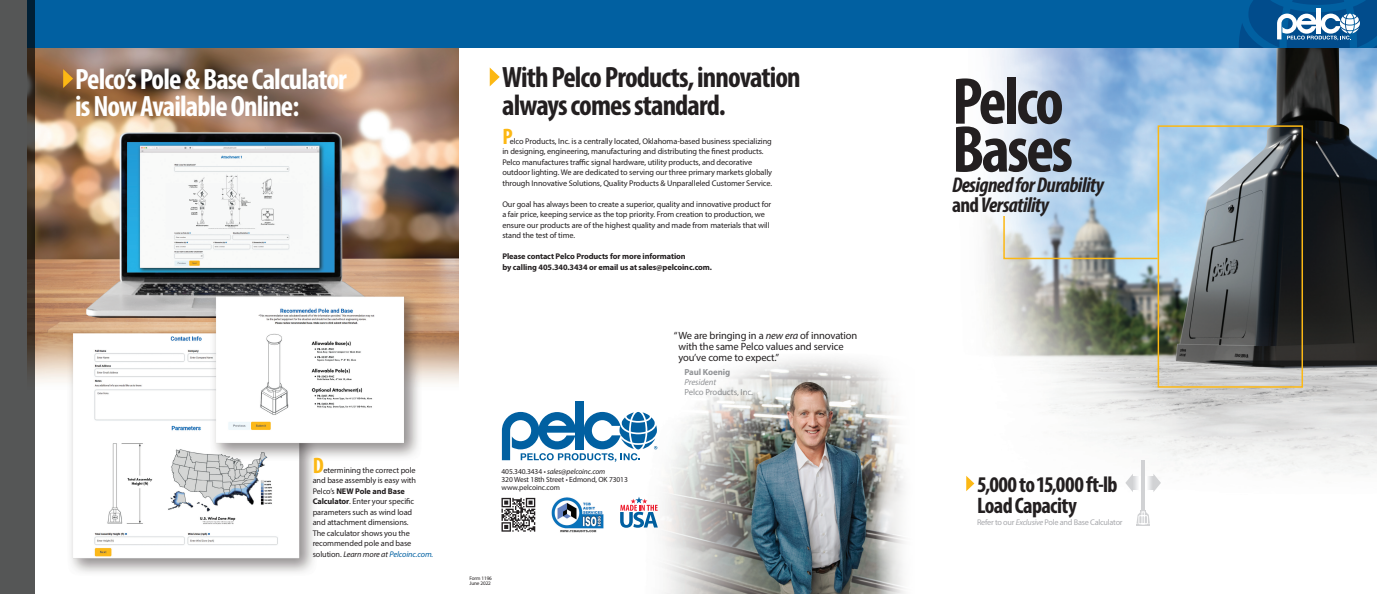
<style>
.page{position:relative;width:1377px;height:594px;background:#fff}
.page>*{position:absolute;margin:0;border:0;box-sizing:border-box;transform-origin:0 0}
.PART{font:700 condensed 66.75px "Myriad Pro";letter-spacing:-.04em;color:#231f20}
.t1{font:700 condensed 29.47px "Myriad Pro";letter-spacing:-.03em;color:#231f20}
.NEW_SUB{font:700 condensed 29.47px "Myriad Pro";letter-spacing:-.03em;color:#fff}
.t2{font:700 condensed 22.5px "Myriad Pro";letter-spacing:-.03em;color:#231f20}
.BODY{font:700 condensed 22.5px "Myriad Pro";color:#fcb814}
.PART-2{font:italic 700 condensed 21.38px "Myriad Pro";letter-spacing:-.03em;color:#231f20}
.t3{font:10.5px/11.2px "Myriad Pro";letter-spacing:-.01em;color:#231f20}
.t4{font:8.77px "Myriad Pro";letter-spacing:-.01em;color:#939598}
.t5{font:700 8.77px "Myriad Pro";letter-spacing:-.01em;color:#939598}
.t6{font:italic 8.77px "Myriad Pro";letter-spacing:-.01em;color:#939598}
.BODY-2{font:8.25px/10.5px "Myriad Pro";letter-spacing:-.01em;color:#231f20}
.t7{font:700 8.25px "Myriad Pro";letter-spacing:-.01em;color:#231f20}
.t8{font:8.25px "Myriad Pro";letter-spacing:-.03em;color:#a8a9ad}
.t9{font:7.5px "Myriad Pro";letter-spacing:-.01em;color:#231f20}
.t10{font:italic 7.5px "Myriad Pro";letter-spacing:-.01em;color:#231f20}
.t11{font:5.25px "Myriad Pro";letter-spacing:-.02em;color:#231f20}
.s1{font-weight:700}
.s2{font-style:italic}
.s3{font-style:italic;color:#0160a1}
.s4{font-style:normal}
</style>
<div class="page">
<img style="left:638px;top:359px;width:267px;height:235px">
<img style="left:34px;top:48px;width:425px;height:542px">
<div style="left:27px;top:0;width:439px;height:48px;background:#0160a1"></div>
<img style="left:974px;top:48px;width:403px;height:436px">
<div style="left:575px;top:401px;width:9px;height:48px;background:#0160a1"></div>
<svg style="left:502px;top:412px;width:155px;height:50px"></svg>
<svg style="left:502px;top:498px;width:33px;height:34px"></svg>
<svg style="left:1003px;top:214px;width:155px;height:46px;background:#b9c9cf"></svg>
<div style="left:1158px;top:125px;width:145px;height:263px;border:2px solid #fcb814"></div>
<div style="left:459px;top:0;width:918px;height:48px;background:#0160a1"></div>
<svg style="left:1239px;top:0;width:138px;height:48px"></svg>
<svg style="left:966px;top:476px;width:8px;height:15px"></svg>
<svg style="left:63px;top:69px;width:10px;height:19px"></svg>
<svg style="left:490px;top:68px;width:10px;height:18px"></svg>
<svg style="left:620px;top:497px;width:38px;height:31px"></svg>
<div style="left:0;top:0;width:34px;height:594px;background:#555656"></div>
<img style="left:551px;top:497px;width:53px;height:35px">
<svg style="left:1125px;top:474px;width:36px;height:18px"></svg>
<svg style="left:1136px;top:510px;width:14px;height:16px"></svg>
<hr style="left:1141px;top:462px;width:4px;height:48px;background:#d1d2d4">
<p class="NEW_SUB" style="left:75px;top:61px;width:273px">Pelco’s Pole &amp; Base Calculator</p>
<p class="NEW_SUB" style="left:75px;top:88px;width:225px">is Now Available Online:</p>
<p class="BODY" style="left:313px;top:451px;width:13px">D</p>
<p class="BODY-2" style="left:324px;top:465px;width:94px">etermining the correct pole</p>
<p class="BODY-2" style="left:313px;top:475px;width:122px">and base assembly is easy with<br>Pelco’s <span class="s1">NEW Pole and Base<br>Calculator</span>. Enter your specific parameters such as wind load<br>and attachment dimensions.<br>The calculator shows you the recommended pole and base solution. <span class="s2">Learn more at</span> <span class="s3">Pelcoinc.com.</span></p>
<p class="t1" style="left:502px;top:59px;width:300px">With Pelco Products, innovation</p>
<p class="t1" style="left:502px;top:86px;width:225px">always comes standard.</p>
<p class="BODY" style="left:502px;top:122px;width:12px">P</p>
<p class="BODY-2" style="left:502px;top:136px;width:271px;text-indent:7px">elco Products, Inc. is a centrally located, Oklahoma-based business specializing in designing, engineering, manufacturing and distributing the finest products.<br>Pelco manufactures traffic signal hardware, utility products, and decorative outdoor lighting. We are dedicated to serving our three primary markets globally through Innovative Solutions, Quality Products &amp; Unparalleled Customer Service.</p>
<p class="BODY-2" style="left:502px;top:199px;width:270px">Our goal has always been to create a superior, quality and innovative product for a fair price, keeping service as the top priority. From creation to production, we ensure our products are of the highest quality and made from materials that will stand the test of time.</p>
<p class="t7" style="left:502px;top:251px;width:185px">Please contact Pelco Products for more information</p>
<p class="t7" style="left:502px;top:262px;width:211px">by calling 405.340.3434 or email us at sales@pelcoinc.com.</p>
<p class="t10" style="left:502px;top:467px;width:105px"><span class="s4">405.340.3434 •</span> sales@pelcoinc.com</p>
<p class="t9" style="left:502px;top:475px;width:128px">320 West 18th Street • Edmond, OK 73013</p>
<p class="t9" style="left:502px;top:483px;width:60px">www.pelcoinc.com</p>
<p class="t3" style="left:678px;top:329px;width:181px;text-indent:-5px">“We are bringing in a <span class="s2">new era</span> of innovation with the same Pelco values and service you’ve come to expect.”</p>
<p class="t5" style="left:684px;top:367px;width:47px">Paul Koenig</p>
<p class="t6" style="left:684px;top:377px;width:33px">President</p>
<p class="t4" style="left:684px;top:386px;width:70px">Pelco Products, Inc.</p>
<p class="t11" style="left:470px;top:575px;width:24px">Form 1196</p>
<p class="t11" style="left:470px;top:580px;width:23px">June 2022</p>
<p class="PART" style="left:952px;top:60px;width:113px">Pelco</p>
<p class="PART" style="left:952px;top:108px;width:122px">Bases</p>
<p class="PART-2" style="left:952px;top:171px;width:153px">Designed for Durability</p>
<p class="PART-2" style="left:952px;top:192px;width:98px"><span class="s4">and</span> Versatility</p>
<p class="t2" style="left:977px;top:470px;width:142px">5,000 to 15,000 ft-lb</p>
<p class="t2" style="left:977px;top:491px;width:101px">Load Capacity</p>
<p class="t8" style="left:977px;top:517px;width:147px">Refer to our <span class="s2">Exclusive</span> Pole and Base Calculator</p>
</div>
